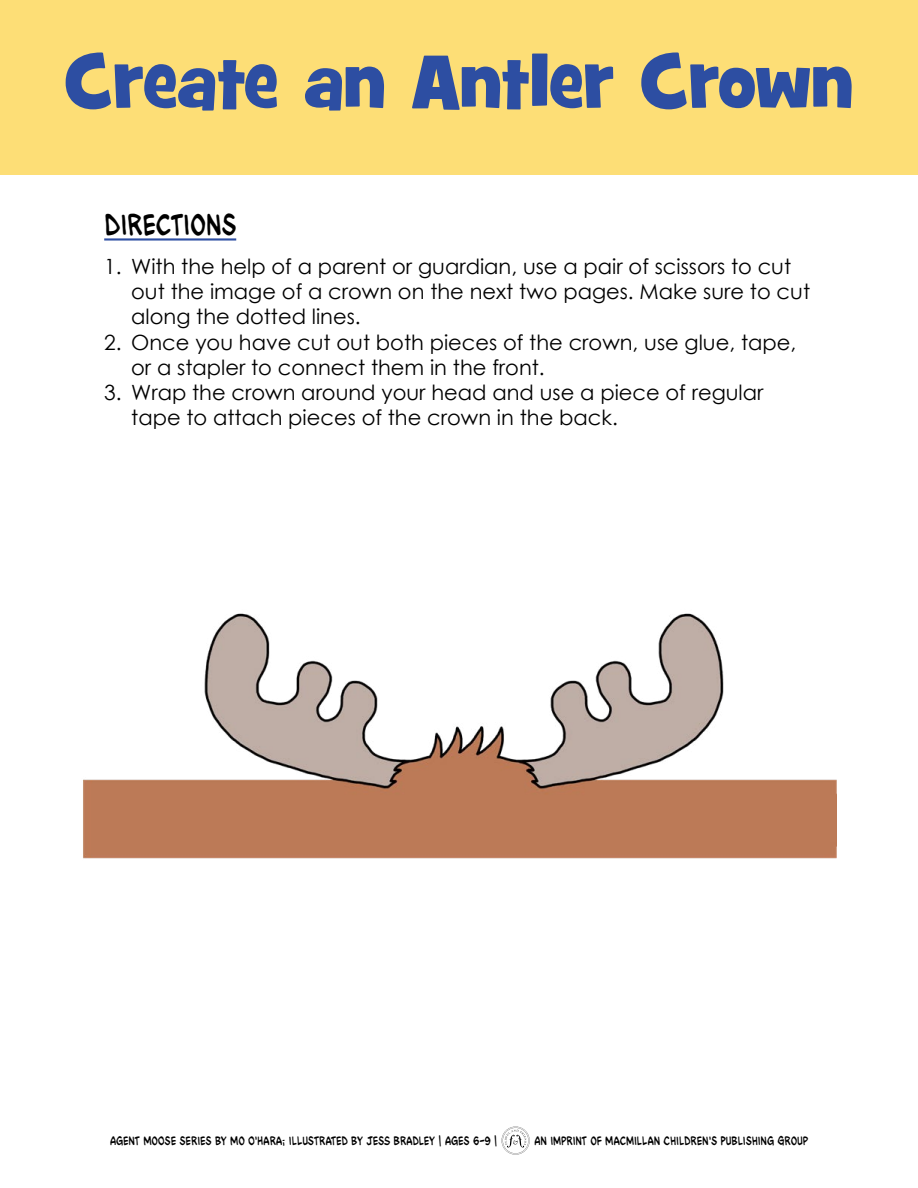
<style>
.page{position:relative;width:918px;height:1188px;background:#fff}
.page>*{position:absolute;margin:0;border:0;box-sizing:border-box;transform-origin:0 0}
.t1{font:75px "Grilled Cheese BTN";color:#2d4ea2}
.t2{font:33px "Action Figure BB";color:#000}
.t3{font:21px/25.2px "Century Gothic";color:#000}
.t4{font:13.5px "Action Figure BB";color:#000}
</style>
<div class="page">
<div style="left:0;top:0;width:918px;height:176px;background:#fdde76"></div>
<svg style="left:502px;top:1127px;width:28px;height:28px"></svg>
<img style="left:83px;top:613px;width:753px;height:246px">
<hr style="left:104px;top:238px;width:132px;height:3px;background:#2d4ea2">
<h1 class="t1" style="left:65px;top:33px;width:790px">Create an Antler Crown</h1>
<h2 class="t2" style="left:104px;top:205px;width:134px">DIRECTIONS</h2>
<p class="t3" style="left:131px;top:253px;width:680px;text-indent:-27px">1. With the help of a parent or guardian, use a pair of scissors to cut out the image of a crown on the next two pages. Make sure to cut along the dotted lines.</p>
<p class="t3" style="left:131px;top:329px;width:667px;text-indent:-27px">2. Once you have cut out both pieces of the crown, use glue, tape, or a stapler to connect them in the front.</p>
<p class="t3" style="left:131px;top:379px;width:634px;text-indent:-27px">3. Wrap the crown around your head and use a piece of regular tape to attach pieces of the crown in the back.</p>
<p class="t4" style="left:110px;top:1132px;width:389px">AGENT MOOSE SERIES BY MO O’HARA; ILLUSTRATED BY JESS BRADLEY | AGES 6-9 |</p>
<p class="t4" style="left:534px;top:1132px;width:276px">AN IMPRINT OF MACMILLAN CHILDREN’S PUBLISHING GROUP</p>
</div>
